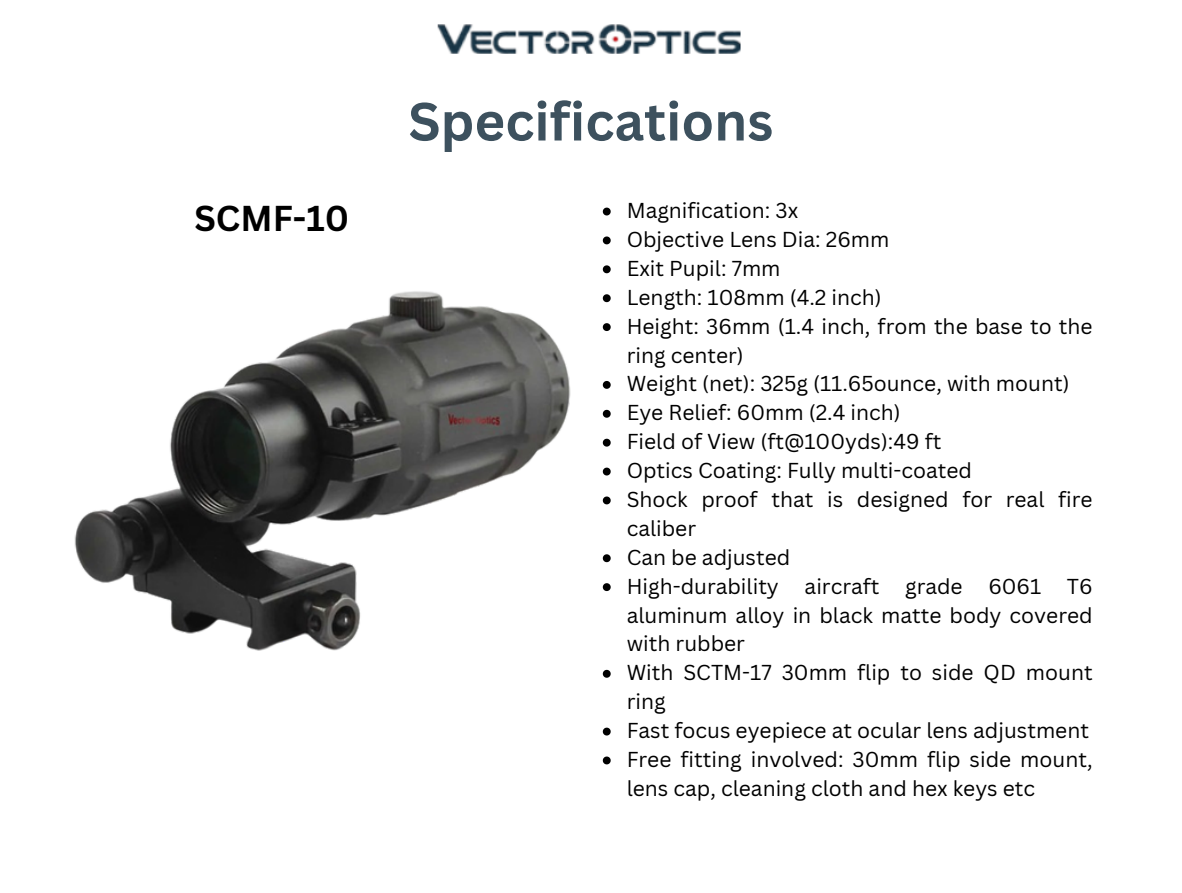
<style>
.page{position:relative;width:1182px;height:893px;background:#fff}
.page>*{position:absolute;margin:0;border:0;box-sizing:border-box;transform-origin:0 0}
.t1{font:700 52.5px "Canva Sans";color:#3d515e}
.t2{font:700 35px "Canva Sans";color:#000}
.t3{font:21px/28.9px "Canva Sans";color:#000}
</style>
<div class="page">
<img style="left:74px;top:291px;width:497px;height:360px">
<img style="left:437px;top:24px;width:304px;height:30px">
<svg style="left:602px;top:207px;width:8px;height:8px"></svg>
<svg style="left:602px;top:236px;width:8px;height:8px"></svg>
<svg style="left:602px;top:265px;width:8px;height:8px"></svg>
<svg style="left:602px;top:294px;width:8px;height:8px"></svg>
<svg style="left:602px;top:323px;width:8px;height:8px"></svg>
<svg style="left:602px;top:381px;width:8px;height:8px"></svg>
<svg style="left:602px;top:410px;width:8px;height:7px"></svg>
<svg style="left:602px;top:438px;width:8px;height:8px"></svg>
<svg style="left:602px;top:467px;width:8px;height:8px"></svg>
<svg style="left:602px;top:496px;width:8px;height:8px"></svg>
<svg style="left:602px;top:554px;width:8px;height:8px"></svg>
<svg style="left:602px;top:583px;width:8px;height:8px"></svg>
<svg style="left:602px;top:669px;width:8px;height:8px"></svg>
<svg style="left:602px;top:727px;width:8px;height:8px"></svg>
<svg style="left:602px;top:756px;width:8px;height:8px"></svg>
<h1 class="t1" style="left:408px;top:84px;width:366px">Specifications</h1>
<h2 class="t2" style="left:194px;top:194px;width:156px">SCMF-10</h2>
<p class="t3" style="left:626px;top:195px;width:173px">Magnification: 3x</p>
<p class="t3" style="left:626px;top:224px;width:264px">Objective Lens Dia: 26mm</p>
<p class="t3" style="left:626px;top:253px;width:155px">Exit Pupil: 7mm</p>
<p class="t3" style="left:626px;top:282px;width:256px">Length: 108mm (4.2 inch)</p>
<p class="t3" style="left:626px;top:311px;width:467px">Height: 36mm (1.4 inch, from the base to the ring center)</p>
<p class="t3" style="left:626px;top:369px;width:444px">Weight (net): 325g (11.65ounce, with mount)</p>
<p class="t3" style="left:626px;top:398px;width:275px">Eye Relief: 60mm (2.4 inch)</p>
<p class="t3" style="left:626px;top:426px;width:316px">Field of View (ft@100yds):49 ft</p>
<p class="t3" style="left:626px;top:455px;width:347px">Optics Coating: Fully multi-coated</p>
<p class="t3" style="left:626px;top:484px;width:467px">Shock proof that is designed for real fire caliber</p>
<p class="t3" style="left:626px;top:542px;width:165px">Can be adjusted</p>
<p class="t3" style="left:626px;top:571px;width:467px;text-align:justify">High-durability aircraft grade 6061 T6 aluminum alloy in black matte body covered with rubber</p>
<p class="t3" style="left:626px;top:657px;width:467px">With SCTM-17 30mm flip to side QD mount ring</p>
<p class="t3" style="left:626px;top:715px;width:463px">Fast focus eyepiece at ocular lens adjustment</p>
<p class="t3" style="left:626px;top:744px;width:467px">Free fitting involved: 30mm flip side mount, lens cap, cleaning cloth and hex keys etc</p>
</div>
